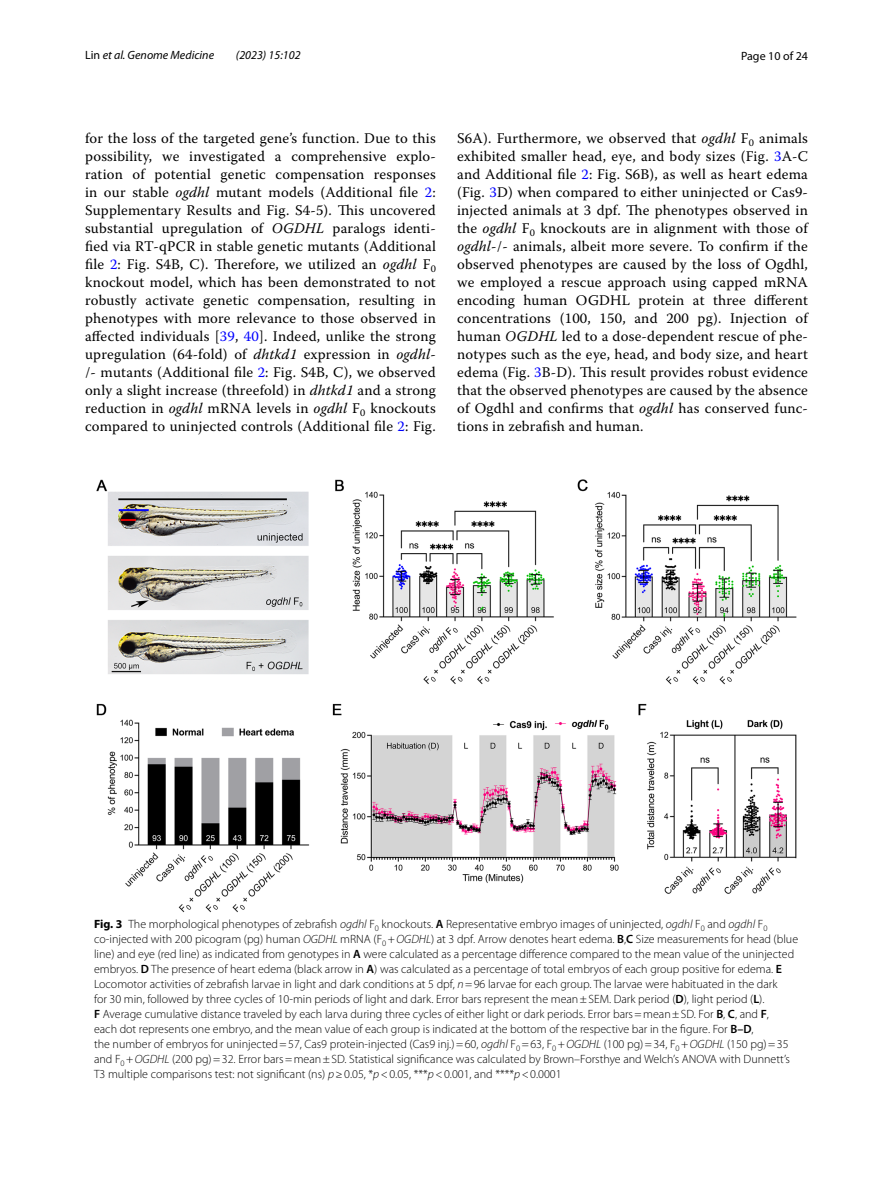
<style>
.page{position:relative;width:893px;height:1187px;background:#fff}
.page>*{position:absolute;margin:0;border:0;box-sizing:border-box;transform-origin:0 0}
.t1{font:14.7px/18px "Warnock Pro";letter-spacing:.015em;color:#000;text-align:justify}
.t2{font:300 12px/15px "Myriad Pro";color:#000}
.t3{font:italic 12px "Myriad Pro";color:#000}
.t4{font:12px "Myriad Pro";color:#000}
.s1{font-style:normal}
.s2{font-style:italic}
.s3{color:#00f}
.s4{font-weight:700}
.s5{font-weight:600}
</style>
<div class="page">
<img style="left:96px;top:480px;width:701px;height:432px">
<p class="t3" style="left:85px;top:48px;width:131px"><span class="s1">Lin</span> et al. Genome Medicine</p>
<p class="t3" style="left:236px;top:48px;width:66px">(2023) 15:102</p>
<p class="t4" style="left:741px;top:48px;width:68px">Page 10 of 24</p>
<p class="t1" style="left:85px;top:128px;width:352px">for the loss of the targeted gene’s function. Due to this possibility, we investigated a comprehensive explo&shy;ration of potential genetic compensation responses in our stable <span class="s2">ogdhl</span> mutant models (Additional file <span class="s3">2</span>:<br>Supplementary Results and Fig. S4-5). This uncovered substantial upregulation of <span class="s2">OGDHL</span> paralogs identi&shy;fied via RT-qPCR in stable genetic mutants (Additional file <span class="s3">2</span>: Fig. S4B, C). Therefore, we utilized an <span class="s2">ogdhl</span> F<sub>0 </sub>knockout model, which has been demonstrated to not robustly activate genetic compensation, resulting in phenotypes with more relevance to those observed in affected individuals [<span class="s3">39</span>, <span class="s3">40</span>]. Indeed, unlike the strong upregulation (64-fold) of <span class="s2">dhtkd1</span> expression in <span class="s2">ogdhl</span>-/- mutants (Additional file <span class="s3">2</span>: Fig. S4B, C), we observed only a slight increase (threefold) in <span class="s2">dhtkd1</span> and a strong reduction in <span class="s2">ogdhl</span> mRNA levels in <span class="s2">ogdhl</span> F<sub>0</sub> knockouts compared to uninjected controls (Additional file <span class="s3">2</span>: Fig.</p>
<p class="t1" style="left:457px;top:128px;width:352px">S6A). Furthermore, we observed that <span class="s2">ogdhl</span> F<sub>0</sub> animals exhibited smaller head, eye, and body sizes (Fig. <span class="s3">3</span>A-C and Additional file <span class="s3">2</span>: Fig. S6B), as well as heart edema (Fig. <span class="s3">3</span>D) when compared to either uninjected or Cas9- injected animals at 3 dpf. The phenotypes observed in the <span class="s2">ogdhl</span> F<sub>0</sub> knockouts are in alignment with those of <span class="s2">ogdhl</span>-/- animals, albeit more severe. To confirm if the observed phenotypes are caused by the loss of Ogdhl, we employed a rescue approach using capped mRNA encoding human OGDHL protein at three different concentrations (100, 150, and 200 pg). Injection of human <span class="s2">OGDHL</span> led to a dose-dependent rescue of phe&shy;notypes such as the eye, head, and body size, and heart edema (Fig. <span class="s3">3</span>B-D). This result provides robust evidence that the observed phenotypes are caused by the absence of Ogdhl and confirms that <span class="s2">ogdhl</span> has conserved func&shy;tions in zebrafish and human.</p>
<p class="t2" style="left:94px;top:916px;width:706px"><span class="s4">Fig. 3</span> The morphological phenotypes of zebrafish <span class="s2">ogdhl</span> F<sub>0</sub> knockouts. <span class="s5">A</span> Representative embryo images of uninjected, <span class="s2">ogdhl</span> F<sub>0</sub> and <span class="s2">ogdhl</span> F<sub>0 </sub>co-injected with 200 picogram (pg) human <span class="s2">OGDHL</span> mRNA (F<sub>0</sub> +<span class="s2">OGDHL</span>) at 3 dpf. Arrow denotes heart edema. <span class="s5">B</span>,<span class="s5">C</span> Size measurements for head (blue line) and eye (red line) as indicated from genotypes in <span class="s5">A</span> were calculated as a percentage difference compared to the mean value of the uninjected embryos. <span class="s5">D</span> The presence of heart edema (black arrow in <span class="s5">A</span>) was calculated as a percentage of total embryos of each group positive for edema. <span class="s5">E </span>Locomotor activities of zebrafish larvae in light and dark conditions at 5 dpf, <span class="s2">n</span>=96 larvae for each group. The larvae were habituated in the dark<br>for 30 min, followed by three cycles of 10-min periods of light and dark. Error bars represent the mean±SEM. Dark period (<span class="s5">D</span>), light period (<span class="s5">L</span>).<br><span class="s5">F</span> Average cumulative distance traveled by each larva during three cycles of either light or dark periods. Error bars=mean±SD. For <span class="s5">B</span>, <span class="s5">C</span>, and <span class="s5">F</span>,<br>each dot represents one embryo, and the mean value of each group is indicated at the bottom of the respective bar in the figure. For <span class="s5">B–D</span>,<br>the number of embryos for uninjected=57, Cas9 protein-injected (Cas9 inj.)=60, <span class="s2">ogdhl</span> F<sub>0</sub> =63, F<sub>0</sub> +<span class="s2">OGDHL</span> (100 pg)=34, F<sub>0</sub> +<span class="s2">OGDHL</span> (150 pg)=35 and -F<sub>0</sub> +<span class="s2">OGDHL</span> (200 pg)=32. Error bars=mean±SD. Statistical significance was calculated by Brown–Forsthye and Welch’s ANOVA with Dunnett’s T3 multiple comparisons test: not significant (ns) <span class="s2">p</span>≥0.05, *<span class="s2">p</span>&lt;0.05, ***<span class="s2">p</span>&lt;0.001, and ****<span class="s2">p</span>&lt;0.0001</p>
</div>
